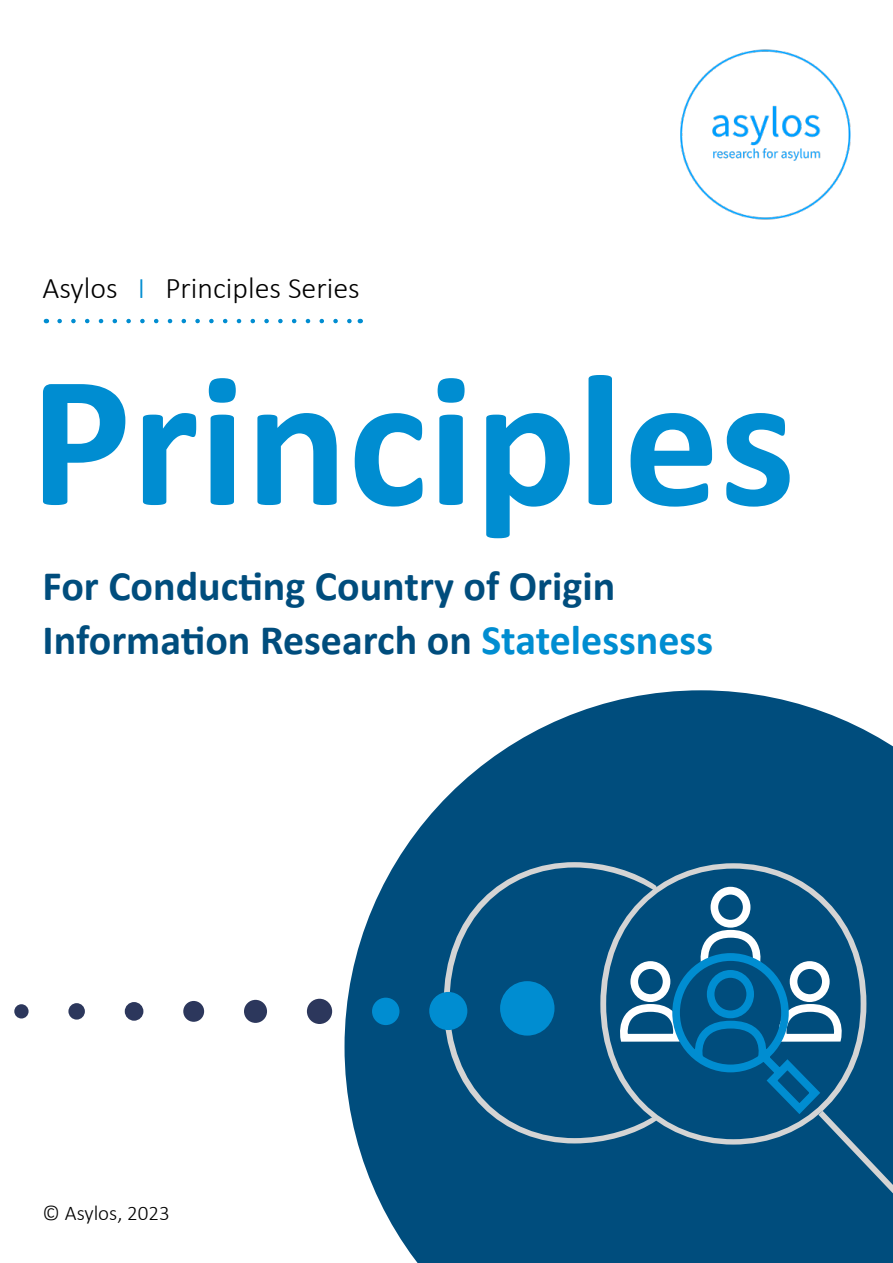
<style>
.page{position:relative;width:893px;height:1263px;background:#fff}
.page>*{position:absolute;margin:0;border:0;box-sizing:border-box;transform-origin:0 0}
.Main_body_text{font:100 449.4px "Mr Eaves San OT";color:#d4d4d4}
.t1{font:700 190.5px "Calibri";color:#008dd1}
.t2{font:700 42px/54px "Calibri";color:#004d7d}
.t3{font:300 30px "Calibri";color:#000}
.t4{font:300 21px "Calibri";color:#000}
.s1{color:#008dd1}
</style>
<div class="page">
<img style="left:680px;top:49px;width:171px;height:171px">
<svg style="left:344px;top:690px;width:549px;height:573px;background:#23658e"></svg>
<div style="left:500px;top:981px;width:54px;height:54px;background:#008dd1;border-radius:50%"></div>
<svg style="left:620px;top:887px;width:222px;height:227px;background:#186592"></svg>
<div style="left:429px;top:992px;width:38px;height:38px;background:#008dd1;border-radius:50%"></div>
<svg style="left:60px;top:319px;width:292px;height:4px"></svg>
<div style="left:372px;top:998px;width:27px;height:27px;background:#008dd1;border-radius:50%"></div>
<div style="left:307px;top:999px;width:25px;height:25px;background:#2c375c;border-radius:50%"></div>
<div style="left:244px;top:1000px;width:23px;height:23px;background:#2c375c;border-radius:50%"></div>
<div style="left:183px;top:1001px;width:21px;height:21px;background:#2c375c;border-radius:50%"></div>
<div style="left:125px;top:1002px;width:18px;height:19px;background:#2c375c;border-radius:50%"></div>
<div style="left:68px;top:1003px;width:17px;height:16px;background:#2c375c;border-radius:50%"></div>
<div style="left:14px;top:1004px;width:15px;height:14px;background:#2c375c;border-radius:50%"></div>
<p class="t3" style="left:43px;top:269px;width:319px">Asylos <span class="s1">I</span> Principles Series</p>
<p class="t1" style="left:30px;top:307px;width:767px">Principles</p>
<p class="t2" style="left:43px;top:557px;width:672px">For Conducting Country of Origin<br>Information Research on <span class="s1">Statelessness</span></p>
<p class="t4" style="left:43px;top:1200px;width:129px">© Asylos, 2023</p>
<p class="Main_body_text" style="left:424px;top:760px;width:255px">C</p>
<p class="Main_body_text" style="left:581px;top:761px;width:307px">O</p>
</div>
